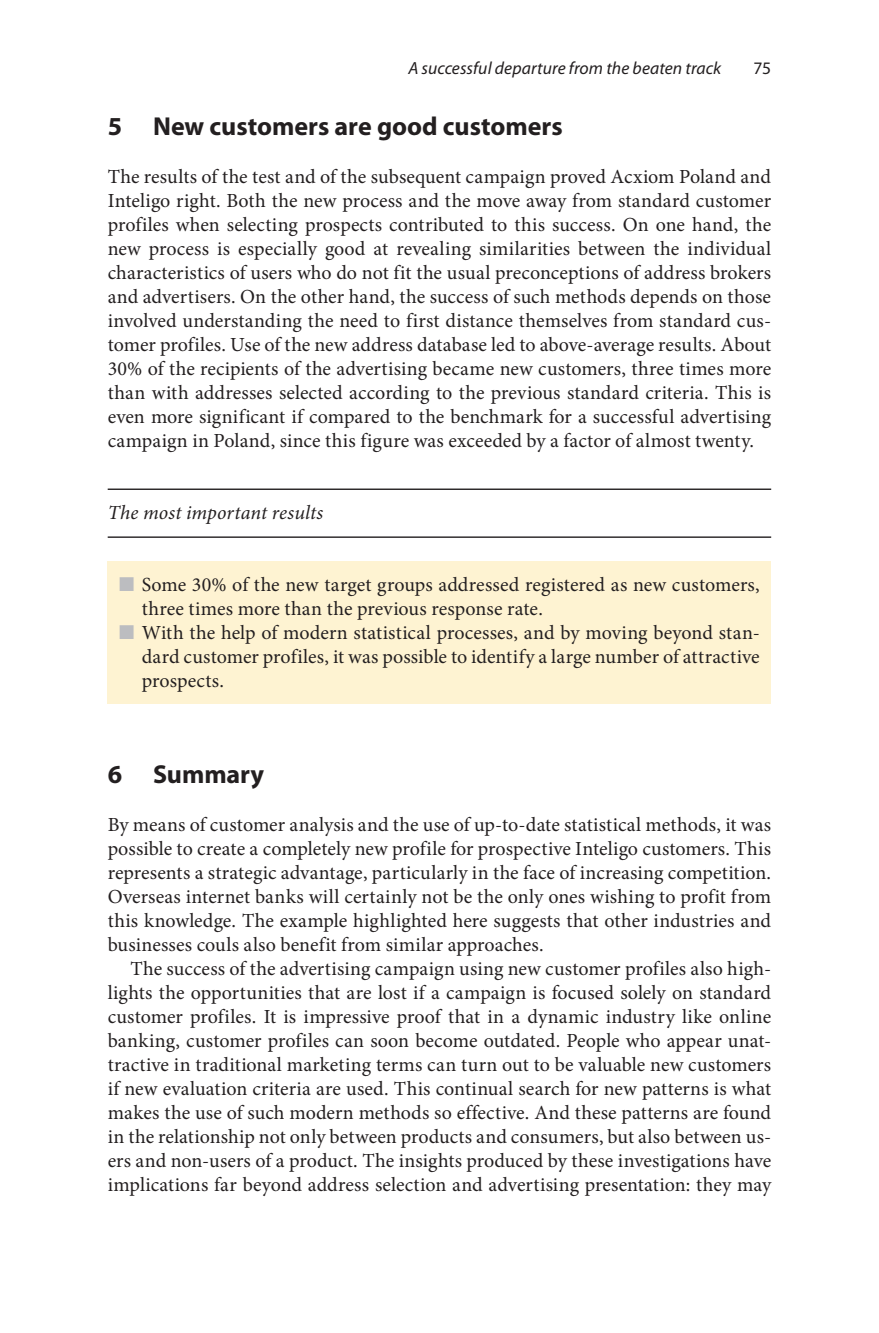
<style>
.page{position:relative;width:879px;height:1333px;background:#fff}
.page>*{position:absolute;margin:0;border:0;box-sizing:border-box;transform-origin:0 0}
.t1{font:700 26px "Myriad Pro";color:#231f20}
.t2{font:20px/24px "Minion Pro";letter-spacing:.005em;color:#231f20;text-align:justify}
.t3{font:italic 20px "Minion Pro";letter-spacing:.005em;color:#231f20}
.t4{font:italic 17.6px "Myriad Pro";letter-spacing:.005em;color:#231f20}
.t5{font:17.6px "Myriad Pro";color:#231f20}
.s1{color:#bcbdc0}
</style>
<div class="page">
<div style="left:108px;top:561px;width:663px;height:143px;background:#fef3d2"></div>
<hr style="left:108px;top:488px;width:663px;height:2px;background:#231f20">
<hr style="left:108px;top:536px;width:663px;height:2px;background:#231f20">
<p class="t4" style="left:408px;top:57px;width:314px">A successful departure from the beaten track</p>
<p class="t5" style="left:753px;top:57px;width:9px">75</p>
<h1 class="t1" style="left:108px;top:109px;width:456px">5 New customers are good customers</h1>
<p class="t2" style="left:108px;top:164px;width:665px">The results of the test and of the subsequent campaign proved Acxiom Poland and Inteligo right. Both the new process and the move away from standard customer profiles when selecting prospects contributed to this success. On one hand, the new process is especially good at revealing similarities between the individual characteristics of users who do not fit the usual preconceptions of address brokers and advertisers. On the other hand, the success of such methods depends on those involved understanding the need to first distance themselves from standard cus&shy;tomer profiles. Use of the new address database led to above-average results. About 30% of the recipients of the advertising became new customers, three times more than with addresses selected according to the previous standard criteria. This is even more significant if compared to the benchmark for a successful advertising campaign in Poland, since this figure was exceeded by a factor of almost twenty.</p>
<p class="t3" style="left:108px;top:499px;width:217px">The most important results</p>
<p class="t2" style="left:142px;top:572px;width:619px;text-indent:-23px"><span class="s1">■</span> Some 30% of the new target groups addressed registered as new customers, three times more than the previous response rate.</p>
<p class="t2" style="left:142px;top:620px;width:619px;text-indent:-23px"><span class="s1">■</span> With the help of modern statistical processes, and by moving beyond stan&shy;dard customer profiles, it was possible to identify a large number of attractive prospects.</p>
<h1 class="t1" style="left:108px;top:757px;width:158px">6 Summary</h1>
<p class="t2" style="left:108px;top:812px;width:665px">By means of customer analysis and the use of up-to-date statistical methods, it was possible to create a completely new profile for prospective Inteligo customers. This represents a strategic advantage, particularly in the face of increasing competition.<br>Overseas internet banks will certainly not be the only ones wishing to profit from this knowledge. The example highlighted here suggests that other industries and businesses couls also benefit from similar approaches.</p>
<p class="t2" style="left:108px;top:956px;width:665px;text-indent:23px">The success of the advertising campaign using new customer profiles also high&shy;lights the opportunities that are lost if a campaign is focused solely on standard customer profiles. It is impressive proof that in a dynamic industry like online banking, customer profiles can soon become outdated. People who appear unat&shy;tractive in traditional marketing terms can turn out to be valuable new customers if new evaluation criteria are used. This continual search for new patterns is what makes the use of such modern methods so effective. And these patterns are found in the relationship not only between products and consumers, but also between us&shy;ers and non-users of a product. The insights produced by these investigations have implications far beyond address selection and advertising presentation: they may</p>
</div>
